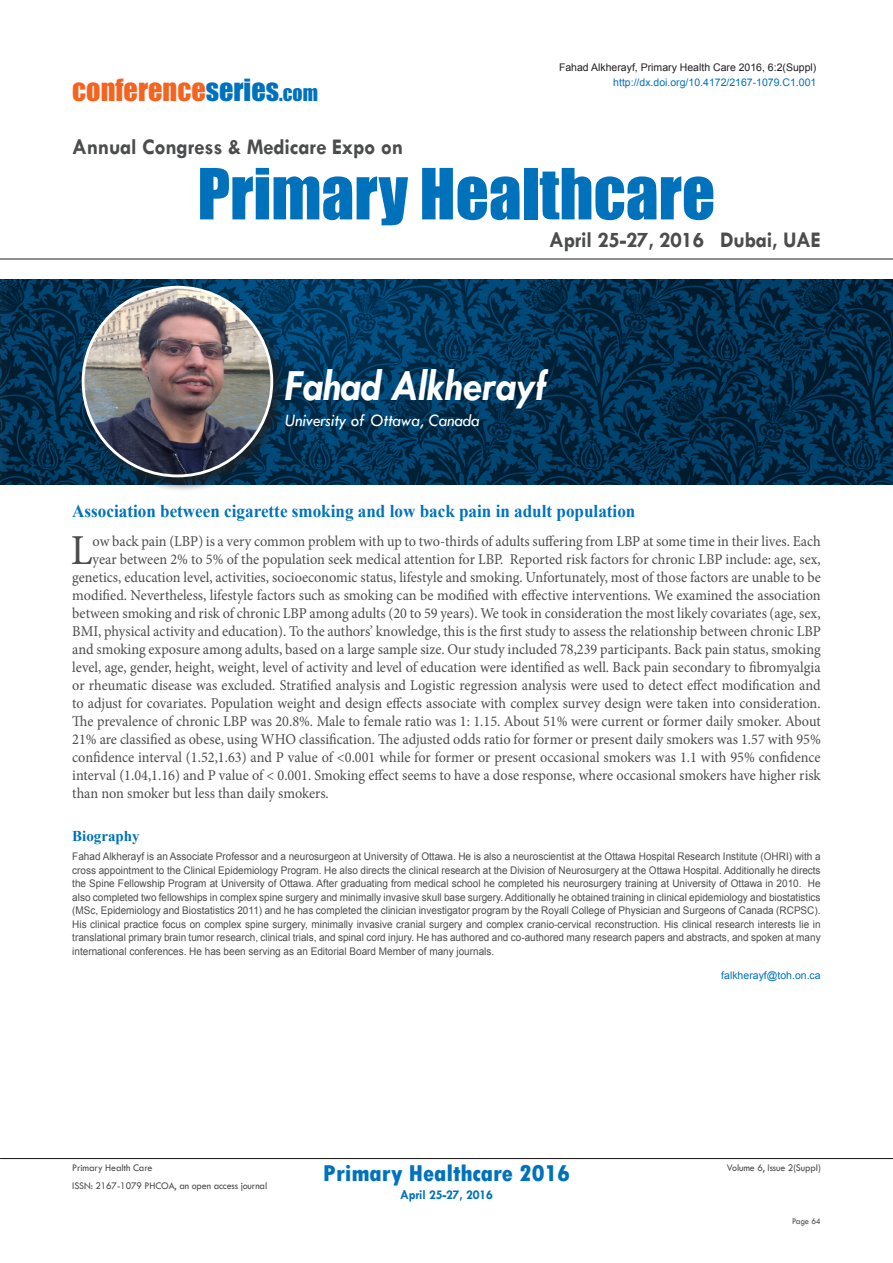
<style>
.page{position:relative;width:893px;height:1263px;background:#fff}
.page>*{position:absolute;margin:0;border:0;box-sizing:border-box;transform-origin:0 0}
.t1{font:65.1px "Impact";color:#0072bc}
.t2{font:italic 700 45px "Tw Cen";letter-spacing:-.01em;color:#fff;scale:.95 1}
.t3{font:42.75px "Minion Pro";color:#4b4c4d;scale:.95 1}
.t4{font:28.2px "Impact";color:#f36421}
.t5{font:800 condensed 24px "Tw Cen";letter-spacing:-.01em;color:#0072bc;scale:1.1 1}
.t6{font:700 22.5px "Tw Cen";letter-spacing:-.01em;color:#4b4c4d;scale:.95 1}
.t7{font:700 18px "Times New Roman";color:#0072bc;scale:.95 1}
.t8{font:italic 18px "Tw Cen";letter-spacing:-.01em;color:#fff;scale:.95 1}
.t9{font:15px "Minion Pro";color:#4b4c4d;scale:.95 1}
.t10{font:700 15px "Times New Roman";color:#0072bc}
.t11{font:700 13.5px "Tw Cen";letter-spacing:-.01em;color:#0072bc;scale:.95 1}
.t12{font:10.5px/13.5px "Arial";color:#4b4c4d;text-align:justify;scale:.95 1}
.t13{font:10.5px "Tw Cen";letter-spacing:-.01em;color:#4b4c4d;scale:.95 1}
.t14{font:10.5px "Arial";color:#0072bc}
.t15{font:10.5px "Arial";color:#231f20}
.t16{font:9px "Tw Cen";letter-spacing:-.02em;color:#4b4c4d;scale:.95 1}
.s1{color:#0072bc}
.s2{font-size:19.8px;color:#0072bc}
</style>
<div class="page">
<hr style="left:0;top:259px;width:893px;height:1px;background:#231f20">
<hr style="left:0;top:1158px;width:893px;height:1px;background:#231f20">
<img style="left:0;top:279px;width:893px;height:205px">
<div style="left:79px;top:283px;width:209px;height:209px;background:#231f20;opacity:.75"></div>
<img style="left:83px;top:287px;width:189px;height:189px;border-radius:94px">
<h3 class="t4" style="left:72px;top:68px;width:247px">conference<span class="s1">series</span><span class="s2">.com</span></h3>
<h3 class="t6" style="left:72px;top:134px;width:350px">Annual Congress &amp; Medicare Expo on</h3>
<p class="t15" style="left:559px;top:61px;width:259px">Fahad Alkherayf, Primary Health Care 2016, 6:2(Suppl)</p>
<p class="t14" style="left:613px;top:75px;width:205px">http://dx.doi.org/10.4172/2167-1079.C1.001</p>
<h1 class="t1" style="left:197px;top:143px;width:519px">Primary Healthcare</h1>
<h3 class="t6" style="left:549px;top:227px;width:287px">April 25-27, 2016 Dubai, UAE</h3>
<p class="t2" style="left:285px;top:358px;width:276px">Fahad Alkherayf</p>
<p class="t8" style="left:285px;top:409px;width:207px">University of Ottawa, Canada</p>
<p class="t7" style="left:72px;top:498px;width:594px">Association between cigarette smoking and low back pain in adult population</p>
<p class="t3" style="left:71px;top:521px;width:24px">L</p>
<p class="t9" style="left:93px;top:531px;width:768px">ow back pain (LBP) is a very common problem with up to two-thirds of adults suffering from LBP at some time in their lives. Each</p>
<p class="t9" style="left:93px;top:549px;width:768px">year between 2% to 5% of the population seek medical attention for LBP. Reported risk factors for chronic LBP include: age, sex,</p>
<p class="t9" style="left:72px;top:567px;width:789px">genetics, education level, activities, socioeconomic status, lifestyle and smoking. Unfortunately, most of those factors are unable to be</p>
<p class="t9" style="left:72px;top:585px;width:789px">modified. Nevertheless, lifestyle factors such as smoking can be modified with effective interventions. We examined the association</p>
<p class="t9" style="left:72px;top:603px;width:789px">between smoking and risk of chronic LBP among adults (20 to 59 years). We took in consideration the most likely covariates (age, sex,</p>
<p class="t9" style="left:72px;top:621px;width:789px">BMI, physical activity and education). To the authors’ knowledge, this is the first study to assess the relationship between chronic LBP</p>
<p class="t9" style="left:72px;top:639px;width:789px">and smoking exposure among adults, based on a large sample size. Our study included 78,239 participants. Back pain status, smoking</p>
<p class="t9" style="left:72px;top:657px;width:789px">level, age, gender, height, weight, level of activity and level of education were identified as well. Back pain secondary to fibromyalgia</p>
<p class="t9" style="left:72px;top:675px;width:789px">or rheumatic disease was excluded. Stratified analysis and Logistic regression analysis were used to detect effect modification and</p>
<p class="t9" style="left:72px;top:693px;width:789px">to adjust for covariates. Population weight and design effects associate with complex survey design were taken into consideration.</p>
<p class="t9" style="left:72px;top:711px;width:789px">The prevalence of chronic LBP was 20.8%. Male to female ratio was 1: 1.15. About 51% were current or former daily smoker. About</p>
<p class="t9" style="left:72px;top:729px;width:789px">21% are classified as obese, using WHO classification. The adjusted odds ratio for former or present daily smokers was 1.57 with 95%</p>
<p class="t9" style="left:72px;top:747px;width:789px">confidence interval (1.52,1.63) and P value of &lt;0.001 while for former or present occasional smokers was 1.1 with 95% confidence</p>
<p class="t9" style="left:72px;top:765px;width:789px">interval (1.04,1.16) and P value of &lt; 0.001. Smoking effect seems to have a dose response, where occasional smokers have higher risk</p>
<p class="t9" style="left:72px;top:783px;width:272px">than non smoker but less than daily smokers.</p>
<p class="t10" style="left:72px;top:825px;width:69px">Biography</p>
<p class="t12" style="left:72px;top:850px;width:789px">Fahad Alkherayf is an Associate Professor and a neurosurgeon at University of Ottawa. He is also a neuroscientist at the Ottawa Hospital Research Institute (OHRI) with a cross appointment to the Clinical Epidemiology Program. He also directs the clinical research at the Division of Neurosurgery at the Ottawa Hospital. Additionally he directs the Spine Fellowship Program at University of Ottawa. After graduating from medical school he completed his neurosurgery training at University of Ottawa in 2010. He also completed two fellowships in complex spine surgery and minimally invasive skull base surgery. Additionally he obtained training in clinical epidemiology and biostatistics (MSc, Epidemiology and Biostatistics 2011) and he has completed the clinician investigator program by the Royall College of Physician and Surgeons of Canada (RCPSC).<br>His clinical practice focus on complex spine surgery, minimally invasive cranial surgery and complex cranio-cervical reconstruction. His clinical research interests lie in translational primary brain tumor research, clinical trials, and spinal cord injury. He has authored and co-authored many research papers and abstracts, and spoken at many international conferences. He has been serving as an Editorial Board Member of many journals.</p>
<p class="t14" style="left:721px;top:968px;width:101px">falkherayf@toh.on.ca</p>
<h3 class="t5" style="left:323px;top:1159px;width:226px">Primary Healthcare 2016</h3>
<p class="t11" style="left:400px;top:1186px;width:99px">April 25-27, 2016</p>
<p class="t13" style="left:72px;top:1162px;width:86px">Primary Health Care</p>
<p class="t13" style="left:727px;top:1162px;width:100px">Volume 6, Issue 2(Suppl)</p>
<p class="t13" style="left:72px;top:1179px;width:207px">ISSN: 2167-1079 PHCOA, an open access journal</p>
<p class="t16" style="left:792px;top:1215px;width:32px">Page 64</p>
</div>
